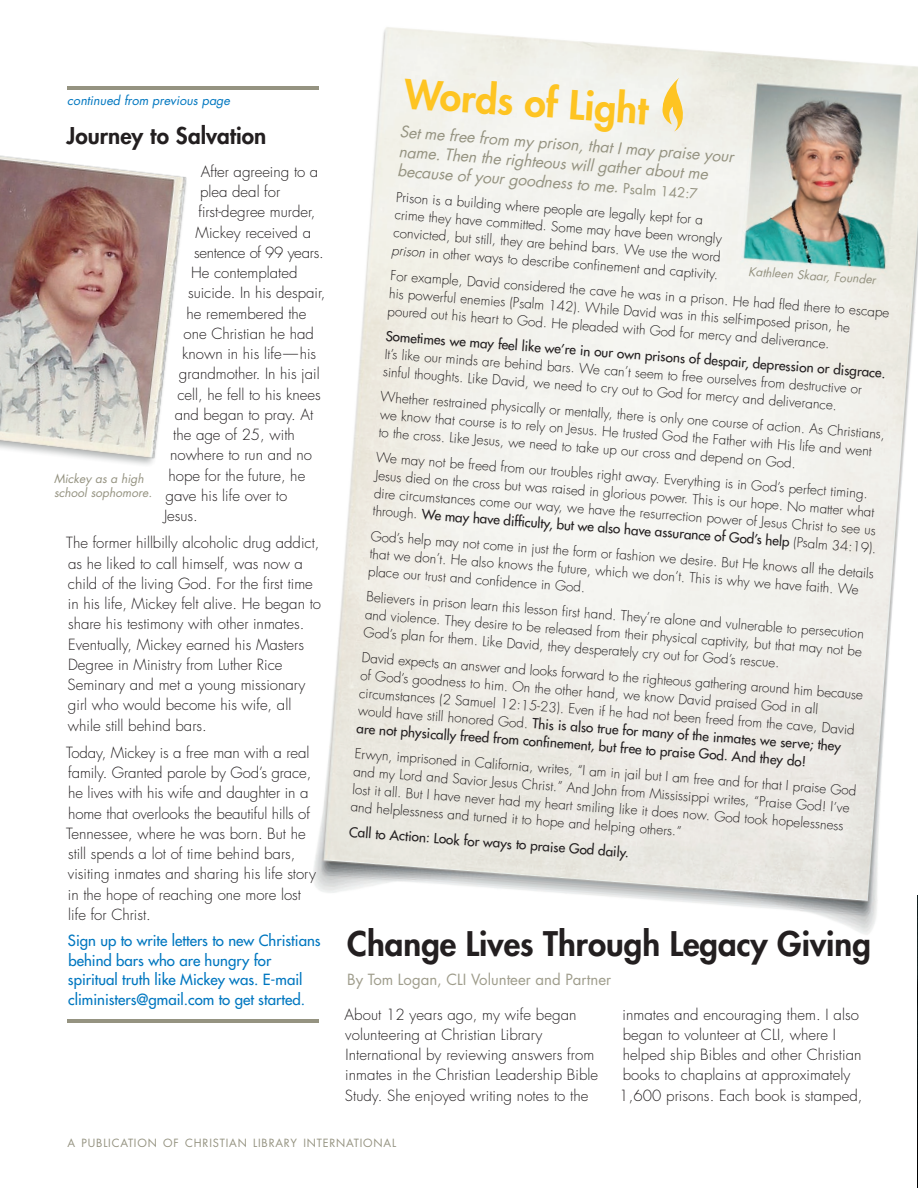
<style>
.page{position:relative;width:918px;height:1188px;background:#fff}
.page>*{position:absolute;margin:0;border:0;box-sizing:border-box;transform-origin:0 0}
.t1{font:800 39px "Futura";color:#fec422}
.t2{font:800 33px "Futura";color:#231f20}
.t3{font:800 22.5px "Futura";color:#231f20}
.t4{font:italic 15.75px/19.4px "Futura";color:#959381}
.t5{font:300 15px/20.2px "Futura";color:#231f20}
.t6{font:15px/19.5px "Futura";color:#0077c0}
.t7{font:15px "Futura";color:#9f9d8c}
.t8{font:300 15px "Futura";letter-spacing:-.02em;color:#231f20}
.t9{font:300 13.5px/17.7px "Futura";color:#231f20}
.t10{font:13.5px "Futura";color:#231f20}
.t11{font:italic 12.6px "Futura";color:#0077c0}
.t12{font:italic 12px/14.4px "Futura";color:#959381}
.t13{font:10.95px "Futura";letter-spacing:.07em;color:#959381}
.s1{font-style:normal;font-size:13.5px}
.s2{font-style:italic}
.s3{font-weight:400}
</style>
<div class="page">
<img style="left:313px;top:27px;width:605px;height:908px">
<hr style="left:68px;top:86px;width:251px;height:4px;background:#959381">
<svg style="left:661px;top:78px;width:28px;height:54px;background:#f4e0a4"></svg>
<hr style="left:68px;top:1019px;width:251px;height:4px;background:#959381">
<img style="left:917px;top:895px;width:1px;height:293px">
<img style="left:0;top:155px;width:187px;height:310px">
<p class="t11" style="left:67px;top:92px;width:164px">continued from previous page</p>
<p class="t3" style="left:67px;top:121px;width:201px">Journey to Salvation</p>
<p class="t5" style="left:201px;top:161px;width:119px">After agreeing to a</p>
<p class="t5" style="left:200px;top:182px;width:82px">plea deal for</p>
<p class="t5" style="left:198px;top:202px;width:119px">first-degree murder,</p>
<p class="t5" style="left:196px;top:222px;width:117px">Mickey received a</p>
<p class="t8" style="left:194px;top:243px;width:131px">sentence of 99 years.</p>
<p class="t5" style="left:191px;top:263px;width:108px">He contemplated</p>
<p class="t5" style="left:188px;top:283px;width:139px">suicide. In his despair,</p>
<p class="t5" style="left:187px;top:303px;width:121px">he remembered the</p>
<p class="t5" style="left:183px;top:323px;width:132px">one Christian he had</p>
<p class="t5" style="left:182px;top:344px;width:136px">known in his life—his</p>
<p class="t5" style="left:179px;top:364px;width:142px">grandmother. In his jail</p>
<p class="t5" style="left:177px;top:384px;width:145px">cell, he fell to his knees</p>
<p class="t5" style="left:175px;top:404px;width:140px">and began to pray. At</p>
<p class="t5" style="left:173px;top:425px;width:123px">the age of 25, with</p>
<p class="t5" style="left:170px;top:445px;width:143px">nowhere to run and no</p>
<p class="t5" style="left:169px;top:465px;width:138px">hope for the future, he</p>
<p class="t5" style="left:165px;top:485px;width:123px">gave his life over to</p>
<p class="t5" style="left:164px;top:506px;width:35px">Jesus.</p>
<p class="t5" style="left:66px;top:533px;width:256px">The former hillbilly alcoholic drug addict, as he liked to call himself, was now a child of the living God. For the first time in his life, Mickey felt alive. He began to share his testimony with other inmates.<br>Eventually, Mickey earned his Masters Degree in Ministry from Luther Rice Seminary and met a young missionary girl who would become his wife, all while still behind bars.</p>
<p class="t5" style="left:66px;top:742px;width:251px">Today, Mickey is a free man with a real family. Granted parole by God’s grace, he lives with his wife and daughter in a home that overlooks the beautiful hills of Tennessee, where he was born. But he still spends a lot of time behind bars, visiting inmates and sharing his life story in the hope of reaching one more lost life for Christ.</p>
<p class="t6" style="left:68px;top:931px;width:254px">Sign up to write letters to new Christians behind bars who are hungry for spiritual truth like Mickey was. E-mail cliministers@gmail.com to get started.</p>
<p class="t12" style="left:54px;top:471px;width:100px">Mickey as a high school sophomore.</p>
<p class="t1" style="left:406px;top:67px;width:246px;rotate:4deg">Words of Light</p>
<p class="t4" style="left:400px;top:123px;width:336px;rotate:4deg">Set me free from my prison, that I may praise your name. Then the righteous will gather about me because of your goodness to me. <span class="s1">Psalm 142:7</span></p>
<p class="t9" style="left:396px;top:189px;width:330px;rotate:4deg">Prison is a building where people are legally kept for a crime they have committed. Some may have been wrongly convicted, but still, they are behind bars. We use the word <span class="s2">prison</span> in other ways to describe confi nement and captivity.</p>
<p class="t12" style="left:749px;top:264px;width:129px;rotate:4deg">Kathleen Skaar, Founder</p>
<p class="t9" style="left:391px;top:268px;width:502px;rotate:4deg">For example, David considered the cave he was in a prison. He had fl ed there to escape his powerful enemies (Psalm 142). While David was in this self-imposed prison, he poured out his heart to God. He pleaded with God for mercy and deliverance.</p>
<p class="t9" style="left:386px;top:328px;width:503px;rotate:4deg"><span class="s3">Sometimes we may feel like we’re in our own prisons of despair, depression or disgrace.<br></span>It’s like our minds are behind bars. We can’t seem to free ourselves from destructive or sinful thoughts. Like David, we need to cry out to God for mercy and deliverance.</p>
<p class="t9" style="left:381px;top:389px;width:507px;rotate:4deg">Whether restrained physically or mentally, there is only one course of action. As Christians, we know that course is to rely on Jesus. He trusted God the Father with His life and went to the cross. Like Jesus, we need to take up our cross and depend on God.</p>
<p class="t9" style="left:377px;top:450px;width:507px;rotate:4deg">We may not be freed from our troubles right away. Everything is in God’s perfect timing.<br>Jesus died on the cross but was raised in glorious power. This is our hope. No matter what dire circumstances come our way, we have the resurrection power of Jesus Christ to see us through. <span class="s3">We may have diffi culty, but we also have assurance of God’s help</span> (Psalm 34:19).</p>
<p class="t9" style="left:371px;top:528px;width:506px;rotate:4deg">God’s help may not come in just the form or fashion we desire. But He knows all the details that we don’t. He also knows the future, which we don’t. This is why we have faith. We place our trust and confi dence in God.</p>
<p class="t9" style="left:367px;top:589px;width:501px;text-align:justify;rotate:4deg">Believers in prison learn this lesson fi rst hand. They’re alone and vulnerable to persecution and violence. They desire to be released from their physical captivity, but that may not be God’s plan for them. Like David, they desperately cry out for God’s rescue.</p>
<p class="t9" style="left:362px;top:650px;width:504px;rotate:4deg">David expects an answer and looks forward to the righteous gathering around him because of God’s goodness to him. On the other hand, we know David praised God in all circumstances (2 Samuel 12:15-23). Even if he had not been freed from the cave, David would have still honored God. <span class="s3">This is also true for many of the inmates we serve; they are not physically freed from confi nement, but free to praise God. And they do!</span></p>
<p class="t9" style="left:355px;top:746px;width:505px;rotate:4deg">Erwyn, imprisoned in California, writes, “I am in jail but I am free and for that I praise God and my Lord and Savior Jesus Christ.” And John from Mississippi writes, “Praise God! I’ve lost it all. But I have never had my heart smiling like it does now. God took hopelessness and helplessness and turned it to hope and helping others.”</p>
<p class="t10" style="left:350px;top:824px;width:282px;rotate:4deg">Call to Action: Look for ways to praise God daily.</p>
<p class="t2" style="left:347px;top:922px;width:525px">Change Lives Through Legacy Giving</p>
<p class="t7" style="left:347px;top:970px;width:265px">By Tom Logan, CLI Volunteer and Partner</p>
<p class="t5" style="left:345px;top:1004px;width:255px">About 12 years ago, my wife began volunteering at Christian Library International by reviewing answers from inmates in the Christian Leadership Bible Study. She enjoyed writing notes to the</p>
<p class="t5" style="left:619px;top:1004px;width:245px">inmates and encouraging them. I also began to volunteer at CLI, where I helped ship Bibles and other Christian books to chaplains at approximately 1,600 prisons. Each book is stamped,</p>
<p class="t13" style="left:68px;top:1136px;width:330px">A PUBLICATION OF CHRISTIAN LIBRARY INTERNATIONAL</p>
</div>
